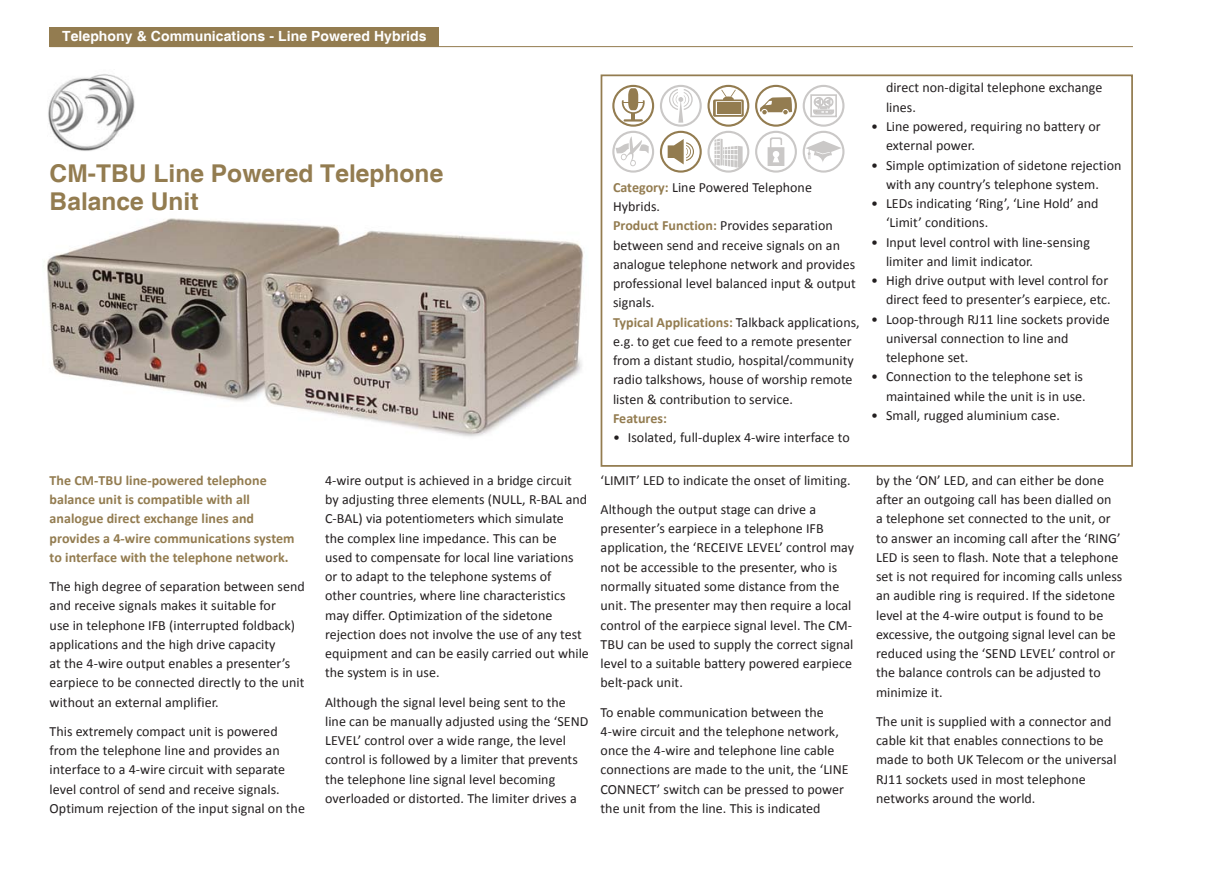
<style>
.page{position:relative;width:1231px;height:869px;background:#fff}
.page>*{position:absolute;margin:0;border:0;box-sizing:border-box;transform-origin:0 0}
.t1{font:700 24.5px/28px "Helvetica";color:#937c50}
.t2{font:14px/19.2px "Calibri";letter-spacing:.005em;color:#231f20}
.t3{font:700 14px/19.2px "Calibri";letter-spacing:.005em;color:#937c50}
.t4{font:700 14px "Helvetica";letter-spacing:.005em;color:#fff}
.s1{font-weight:700;color:#937c50}
</style>
<div class="page">
<div style="left:50px;top:28px;width:389px;height:19px;background:#937c50"></div>
<hr style="left:50px;top:46px;width:1082px;height:1px;background:#937c50">
<img style="left:44px;top:218px;width:540px;height:219px">
<img style="left:48px;top:74px;width:87px;height:77px">
<div style="left:600px;top:74px;width:532px;height:392px;border:2px solid #937c50"></div>
<div style="left:612px;top:85px;width:42px;height:42px;border:2px solid #937c50;border-radius:50%"></div>
<svg style="left:621px;top:88px;width:23px;height:33px"></svg>
<div style="left:660px;top:85px;width:41px;height:42px;border:2px solid #cac8c7;border-radius:50%"></div>
<svg style="left:669px;top:89px;width:23px;height:34px"></svg>
<div style="left:707px;top:85px;width:42px;height:42px;border:2px solid #937c50;border-radius:50%"></div>
<svg style="left:713px;top:90px;width:30px;height:27px"></svg>
<div style="left:717px;top:102px;width:23px;height:12px;background:#937c50"></div>
<svg style="left:759px;top:97px;width:33px;height:17px"></svg>
<div style="left:755px;top:85px;width:41px;height:42px;border:2px solid #937c50;border-radius:50%"></div>
<div style="left:802px;top:85px;width:42px;height:42px;border:2px solid #cac8c7;border-radius:50%"></div>
<svg style="left:813px;top:97px;width:20px;height:17px"></svg>
<div style="left:810px;top:94px;width:26px;height:23px;border:2px solid #cac8c7"></div>
<div style="left:612px;top:131px;width:42px;height:41px;border:2px solid #cac8c7;border-radius:50%"></div>
<svg style="left:615px;top:136px;width:35px;height:30px"></svg>
<div style="left:660px;top:131px;width:41px;height:41px;border:2px solid #937c50;border-radius:50%"></div>
<svg style="left:667px;top:139px;width:27px;height:25px"></svg>
<div style="left:707px;top:131px;width:42px;height:41px;border:2px solid #cac8c7;border-radius:50%"></div>
<svg style="left:713px;top:138px;width:29px;height:29px"></svg>
<hr style="left:720px;top:139px;width:2px;height:26px;background:#cac8c7">
<div style="left:755px;top:131px;width:41px;height:41px;border:2px solid #cac8c7;border-radius:50%"></div>
<svg style="left:767px;top:137px;width:17px;height:29px"></svg>
<div style="left:802px;top:131px;width:42px;height:41px;border:2px solid #cac8c7;border-radius:50%"></div>
<svg style="left:805px;top:141px;width:36px;height:21px"></svg>
<p class="t4" style="left:62px;top:28px;width:366px">Telephony &amp; Communications - Line Powered Hybrids</p>
<h1 class="t1" style="left:50px;top:159px;width:395px">CM-TBU Line Powered Telephone<br>Balance Unit</h1>
<p class="t3" style="left:50px;top:471px;width:246px">The CM-TBU line-powered telephone balance unit is compatible with all analogue direct exchange lines and provides a 4-wire communications system to interface with the telephone network.</p>
<p class="t2" style="left:50px;top:577px;width:257px">The high degree of separation between send and receive signals makes it suitable for<br>use in telephone IFB (interrupted foldback) applications and the high drive capacity<br>at the 4-wire output enables a presenter’s earpiece to be connected directly to the unit without an external amplifier.</p>
<p class="t2" style="left:50px;top:722px;width:257px">This extremely compact unit is powered from the telephone line and provides an interface to a 4-wire circuit with separate level control of send and receive signals.<br>Optimum rejection of the input signal on the</p>
<p class="t2" style="left:325px;top:471px;width:265px">4-wire output is achieved in a bridge circuit by adjusting three elements (NULL, R-BAL and C-BAL) via potentiometers which simulate<br>the complex line impedance. This can be<br>used to compensate for local line variations or to adapt to the telephone systems of<br>other countries, where line characteristics may differ. Optimization of the sidetone rejection does not involve the use of any test equipment and can be easily carried out while the system is in use.</p>
<p class="t2" style="left:325px;top:693px;width:265px">Although the signal level being sent to the line can be manually adjusted using the ‘SEND LEVEL’ control over a wide range, the level control is followed by a limiter that prevents the telephone line signal level becoming overloaded or distorted. The limiter drives a</p>
<p class="t2" style="left:613px;top:178px;width:248px"><span class="s1">Category:</span> Line Powered Telephone Hybrids.<br><span class="s1">Product Function:</span> Provides separation between send and receive signals on an analogue telephone network and provides professional level balanced input &amp; output signals.<br><span class="s1">Typical Applications:</span> Talkback applications, e.g. to get cue feed to a remote presenter from a distant studio, hospital/community radio talkshows, house of worship remote listen &amp; contribution to service.</p>
<p class="t3" style="left:613px;top:409px;width:56px">Features:</p>
<p class="t2" style="left:613px;top:429px;width:238px">• Isolated, full-duplex 4-wire interface to</p>
<p class="t2" style="left:600px;top:466px;width:251px;line-height:29.2px">‘LIMIT’ LED to indicate the onset of limiting.<br>Although the output stage can drive a</p>
<p class="t2" style="left:600px;top:520px;width:255px">presenter’s earpiece in a telephone IFB application, the ‘RECEIVE LEVEL’ control may not be accessible to the presenter, who is normally situated some distance from the unit. The presenter may then require a local control of the earpiece signal level. The CM-TBU can be used to supply the correct signal level to a suitable battery powered earpiece belt-pack unit.</p>
<p class="t2" style="left:600px;top:703px;width:250px">To enable communication between the 4-wire circuit and the telephone network, once the 4-wire and telephone line cable connections are made to the unit, the ‘LINE CONNECT’ switch can be pressed to power the unit from the line. This is indicated</p>
<p class="t2" style="left:885px;top:79px;width:218px">direct non-digital telephone exchange lines.</p>
<p class="t2" style="left:885px;top:118px;width:216px;text-indent:-15px">• Line powered, requiring no battery or external power.</p>
<p class="t2" style="left:871px;top:156px;width:252px;text-align:center">• Simple optimization of sidetone rejection with any country’s telephone system.</p>
<p class="t2" style="left:885px;top:195px;width:214px;text-indent:-15px">• LEDs indicating ‘Ring’, ‘Line Hold’ and ‘Limit’ conditions.</p>
<p class="t2" style="left:885px;top:233px;width:205px;text-indent:-15px">• Input level control with line-sensing limiter and limit indicator.</p>
<p class="t2" style="left:871px;top:272px;width:241px;text-align:right">• High drive output with level control for direct feed to presenter’s earpiece, etc.</p>
<p class="t2" style="left:885px;top:310px;width:225px;text-indent:-15px">• Loop-through RJ11 line sockets provide universal connection to line and telephone set.</p>
<p class="t2" style="left:871px;top:368px;width:216px;text-align:right">• Connection to the telephone set is maintained while the unit is in use.</p>
<p class="t2" style="left:871px;top:406px;width:190px">• Small, rugged aluminium case.</p>
<p class="t2" style="left:876px;top:471px;width:248px">by the ‘ON’ LED, and can either be done after an outgoing call has been dialled on<br>a telephone set connected to the unit, or to answer an incoming call after the ‘RING’ LED is seen to flash. Note that a telephone set is not required for incoming calls unless an audible ring is required. If the sidetone level at the 4-wire output is found to be excessive, the outgoing signal level can be reduced using the ‘SEND LEVEL’ control or the balance controls can be adjusted to minimize it.</p>
<p class="t2" style="left:876px;top:712px;width:242px">The unit is supplied with a connector and cable kit that enables connections to be made to both UK Telecom or the universal RJ11 sockets used in most telephone networks around the world.</p>
</div>
